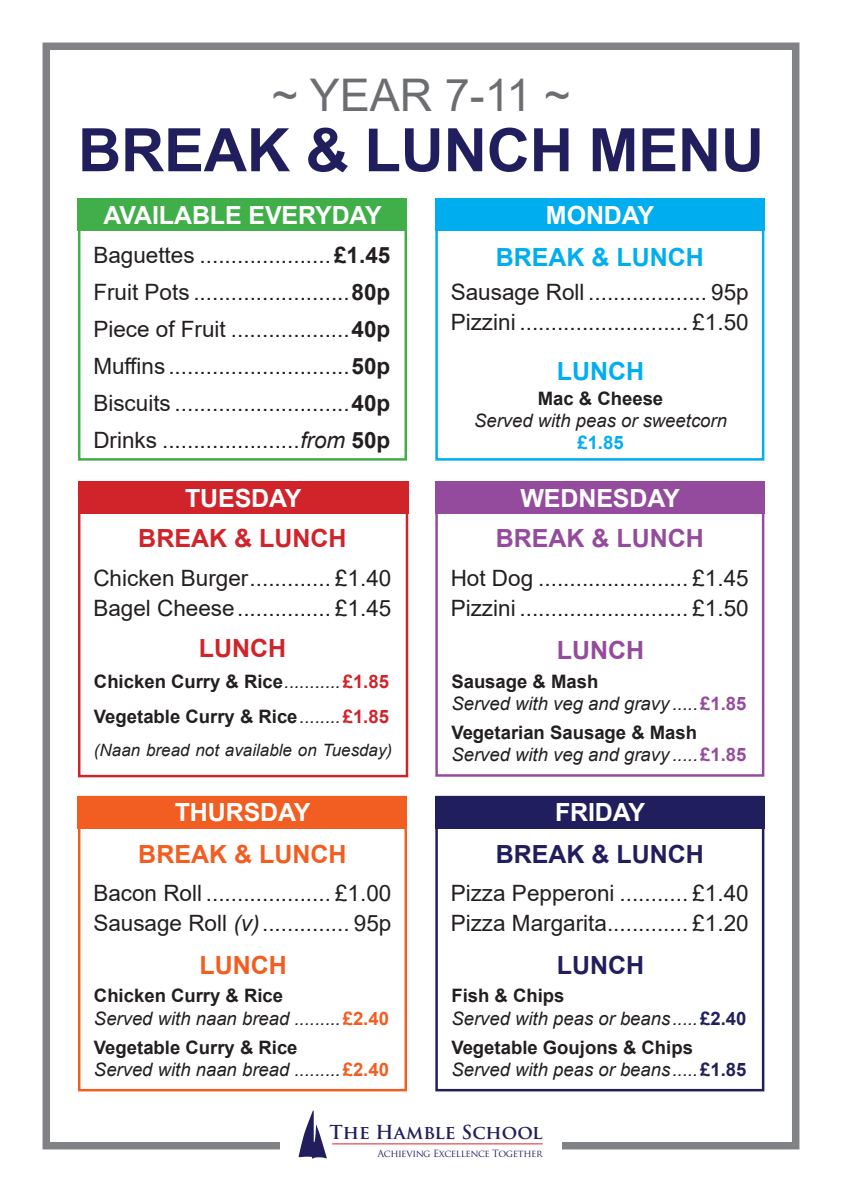
<style>
.page{position:relative;width:842px;height:1192px;background:#fff}
.page>*{position:absolute;margin:0;border:0;box-sizing:border-box;transform-origin:0 0}
.t1{font:700 60px "Arial";letter-spacing:-.005em;color:#211e5e}
.t2{font:45px "Arial";color:#6c6d70}
.t3{font:700 25px "Arial";letter-spacing:-.005em;color:#fff}
.t4{font:700 25px "Arial";color:#00aeef}
.t5{font:700 25px "Arial";color:#f25e21}
.t6{font:700 25px "Arial";color:#954b9d}
.t7{font:700 25px "Arial";color:#211e5e}
.t8{font:700 25px "Arial";color:#d1232a}
.t9{font:22.5px "Arial";color:#231f20}
.t10{font:700 18.8px "Trajan Pro";color:#211e5e}
.t11{font:italic 18.5px/22.2px "Arial";color:#231f20}
.t12{font:700 18.5px "Arial";color:#231f20}
.t13{font:700 18.5px "Arial";color:#00aeef}
.t14{font:italic 17px "Arial";color:#231f20}
.t15{font:9.75px "Trajan Pro";letter-spacing:-.04em;color:#211e5e}
.s1{font-weight:700}
.s2{font-style:italic}
.s3{font-weight:700;font-style:normal}
.s4{font-weight:400;font-style:italic}
.s5{color:#d1232a}
.s6{font-weight:700;font-style:normal;color:#954b9d}
.s7{font-weight:700;font-style:normal;color:#f25e21}
.s8{font-weight:700;font-style:normal;color:#211e5e}
</style>
<div class="page">
<div style="left:43px;top:43px;width:756px;height:1106px;border:8px solid #808285"></div>
<div style="left:280px;top:1111px;width:282px;height:49px;background:#fff"></div>
<svg style="left:299px;top:1111px;width:28px;height:48px"></svg>
<hr style="left:332px;top:1144px;width:211px;height:1px;background:#ee1d23">
<div style="left:78px;top:198px;width:329px;height:33px;background:#40ae49"></div>
<div style="left:78px;top:198px;width:329px;height:263px;border:2px solid #40ae49"></div>
<div style="left:435px;top:198px;width:329px;height:33px;background:#00aeef"></div>
<div style="left:435px;top:198px;width:329px;height:263px;border:2px solid #00aeef"></div>
<div style="left:78px;top:796px;width:329px;height:33px;background:#f25e21"></div>
<div style="left:78px;top:796px;width:329px;height:295px;border:2px solid #f25e21"></div>
<div style="left:435px;top:481px;width:329px;height:33px;background:#954b9d"></div>
<div style="left:435px;top:481px;width:329px;height:296px;border:2px solid #954b9d"></div>
<div style="left:435px;top:796px;width:329px;height:33px;background:#211e5e"></div>
<div style="left:435px;top:796px;width:329px;height:295px;border:2px solid #211e5e"></div>
<div style="left:78px;top:481px;width:330px;height:33px;background:#d1232a"></div>
<div style="left:78px;top:481px;width:330px;height:296px;border:2px solid #d1232a"></div>
<p class="t2" style="left:272px;top:64px;width:300px">~ YEAR 7-11 ~</p>
<p class="t1" style="left:78px;top:108px;width:688px">BREAK &amp; LUNCH MENU</p>
<p class="t3" style="left:103px;top:198px;width:280px">AVAILABLE EVERYDAY</p>
<p class="t9" style="left:93px;top:239px;width:298px">Baguettes .....................<span class="s1">£1.45</span></p>
<p class="t9" style="left:93px;top:276px;width:298px">Fruit Pots .........................<span class="s1">80p</span></p>
<p class="t9" style="left:93px;top:313px;width:298px">Piece of Fruit ...................<span class="s1">40p</span></p>
<p class="t9" style="left:93px;top:351px;width:298px">Muffins .............................<span class="s1">50p</span></p>
<p class="t9" style="left:93px;top:388px;width:298px">Biscuits ............................<span class="s1">40p</span></p>
<p class="t9" style="left:93px;top:425px;width:298px">Drinks ......................<span class="s2">from</span> <span class="s1">50p</span></p>
<p class="t3" style="left:546px;top:198px;width:110px">MONDAY</p>
<p class="t4" style="left:496px;top:240px;width:210px">BREAK &amp; LUNCH</p>
<p class="t9" style="left:451px;top:276px;width:299px">Sausage Roll ................... 95p</p>
<p class="t9" style="left:451px;top:306px;width:299px">Pizzini ........................... £1.50</p>
<p class="t4" style="left:557px;top:353px;width:89px">LUNCH</p>
<p class="t11" style="left:474px;top:388px;width:254px;text-align:center"><span class="s3">Mac &amp; Cheese<br></span>Served with peas or sweetcorn</p>
<p class="t13" style="left:577px;top:430px;width:48px">£1.85</p>
<p class="t3" style="left:185px;top:480px;width:118px">TUESDAY</p>
<p class="t3" style="left:520px;top:480px;width:161px">WEDNESDAY</p>
<p class="t8" style="left:138px;top:520px;width:210px">BREAK &amp; LUNCH</p>
<p class="t6" style="left:496px;top:520px;width:210px">BREAK &amp; LUNCH</p>
<p class="t9" style="left:93px;top:563px;width:299px">Chicken Burger............. £1.40</p>
<p class="t9" style="left:93px;top:593px;width:299px">Bagel Cheese............... £1.45</p>
<p class="t9" style="left:451px;top:563px;width:299px">Hot Dog ........................ £1.45</p>
<p class="t9" style="left:451px;top:593px;width:299px">Pizzini ........................... £1.50</p>
<p class="t8" style="left:199px;top:631px;width:89px">LUNCH</p>
<p class="t6" style="left:557px;top:632px;width:89px">LUNCH</p>
<p class="t12" style="left:94px;top:668px;width:296px">Chicken Curry &amp; Rice<span class="s4">...........</span><span class="s5">£1.85</span></p>
<p class="t12" style="left:94px;top:703px;width:296px">Vegetable Curry &amp; Rice<span class="s4">........</span><span class="s5">£1.85</span></p>
<p class="t14" style="left:94px;top:739px;width:300px">(Naan bread not available on Tuesday)</p>
<p class="t11" style="left:451px;top:670px;width:296px"><span class="s3">Sausage &amp; Mash<br></span>Served with veg and gravy .....<span class="s6">£1.85</span></p>
<p class="t11" style="left:451px;top:722px;width:296px"><span class="s3">Vegetarian Sausage &amp; Mash<br></span>Served with veg and gravy .....<span class="s6">£1.85</span></p>
<p class="t3" style="left:175px;top:795px;width:137px">THURSDAY</p>
<p class="t3" style="left:555px;top:795px;width:92px">FRIDAY</p>
<p class="t5" style="left:138px;top:837px;width:210px">BREAK &amp; LUNCH</p>
<p class="t7" style="left:496px;top:837px;width:210px">BREAK &amp; LUNCH</p>
<p class="t9" style="left:93px;top:877px;width:299px">Bacon Roll .................... £1.00</p>
<p class="t9" style="left:93px;top:907px;width:299px">Sausage Roll <span class="s2">(v)</span>.............. 95p</p>
<p class="t9" style="left:451px;top:877px;width:299px">Pizza Pepperoni ........... £1.40</p>
<p class="t9" style="left:451px;top:907px;width:299px">Pizza Margarita............. £1.20</p>
<p class="t5" style="left:199px;top:947px;width:89px">LUNCH</p>
<p class="t7" style="left:557px;top:947px;width:89px">LUNCH</p>
<p class="t11" style="left:94px;top:985px;width:296px"><span class="s3">Chicken Curry &amp; Rice<br></span>Served with naan bread .........<span class="s7">£2.40</span></p>
<p class="t11" style="left:94px;top:1037px;width:296px"><span class="s3">Vegetable Curry &amp; Rice<br></span>Served with naan bread .........<span class="s7">£2.40</span></p>
<p class="t11" style="left:451px;top:985px;width:296px"><span class="s3">Fish &amp; Chips<br></span>Served with peas or beans.....<span class="s8">£2.40</span></p>
<p class="t11" style="left:451px;top:1037px;width:296px"><span class="s3">Vegetable Goujons &amp; Chips<br></span>Served with peas or beans.....<span class="s8">£1.85</span></p>
<p class="t10" style="left:329px;top:1121px;width:215px">The Hamble School</p>
<p class="t15" style="left:377px;top:1147px;width:167px">Achieving Excellence Together</p>
</div>
